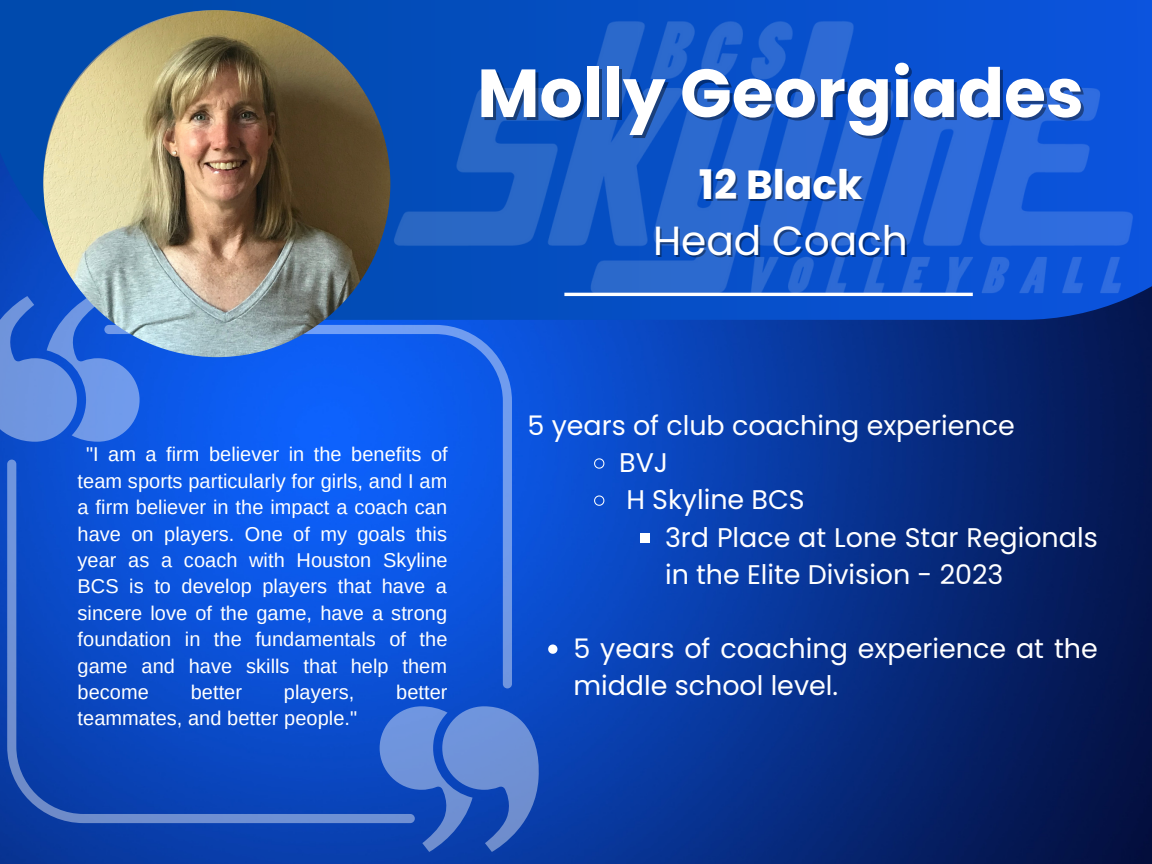
<style>
.page{position:relative;width:1152px;height:864px;background:#fff}
.page>*{position:absolute;margin:0;border:0;box-sizing:border-box;transform-origin:0 0}
.t1{font:700 67.8px "Poppins";color:#fff}
.t2{font:40.65px "Poppins";color:#fff}
.t3{font:700 40.65px "Poppins";color:#fff}
.t4{font:27px/37.2px "Poppins";color:#fff}
.t5{font:19.95px/26.4px "Arimo";letter-spacing:.005em;color:#fff;text-align:justify}
</style>
<div class="page">
<img style="left:0;top:320px;width:1152px;height:544px">
<svg style="left:0;top:0;width:338px;height:320px;background:#0349b1"></svg>
<img style="left:338px;top:0;width:814px;height:357px">
<hr style="left:564px;top:293px;width:409px;height:3px;background:#fff">
<svg style="left:0;top:296px;width:115px;height:146px;background:#497bda"></svg>
<svg style="left:380px;top:706px;width:159px;height:146px;background:#446fc7"></svg>
<svg style="left:7px;top:460px;width:408px;height:363px;background:#154fc2"></svg>
<svg style="left:104px;top:325px;width:408px;height:363px;background:#105be7"></svg>
<img style="left:43px;top:10px;width:347px;height:347px;border-radius:50%">
<svg style="left:593px;top:458px;width:12px;height:11px"></svg>
<svg style="left:593px;top:495px;width:12px;height:12px"></svg>
<div style="left:640px;top:533px;width:9px;height:9px;background:#fff"></div>
<svg style="left:548px;top:645px;width:9px;height:9px"></svg>
<p class="t1" style="left:477px;top:46px;width:608px">Molly Georgiades</p>
<p class="t3" style="left:699px;top:156px;width:165px">12 Black</p>
<p class="t2" style="left:653px;top:213px;width:256px">Head Coach</p>
<p class="t5" style="left:78px;top:441px;width:372px;text-indent:9px">"I am a firm believer in the benefits of team sports particularly for girls, and I am a firm believer in the impact a coach can have on players. One of my goals this year as a coach with Houston Skyline BCS is to develop players that have a sincere love of the game, have a strong foundation in the fundamentals of the game and have skills that help them become</p>
<p class="t5" style="left:191px;top:679px;width:53px">better</p>
<p class="t5" style="left:284px;top:679px;width:72px">players,</p>
<p class="t5" style="left:396px;top:679px;width:53px">better</p>
<p class="t5" style="left:78px;top:705px;width:281px">teammates, and better people."</p>
<p class="t4" style="left:528px;top:407px;width:489px">5 years of club coaching experience</p>
<p class="t4" style="left:619px;top:444px;width:51px">BVJ</p>
<p class="t4" style="left:626px;top:481px;width:180px">H Skyline BCS</p>
<p class="t4" style="left:665px;top:518px;width:434px">3rd Place at Lone Star Regionals in the Elite Division - 2023</p>
<p class="t4" style="left:573px;top:630px;width:526px">5 years of coaching experience at the middle school level.</p>
</div>
